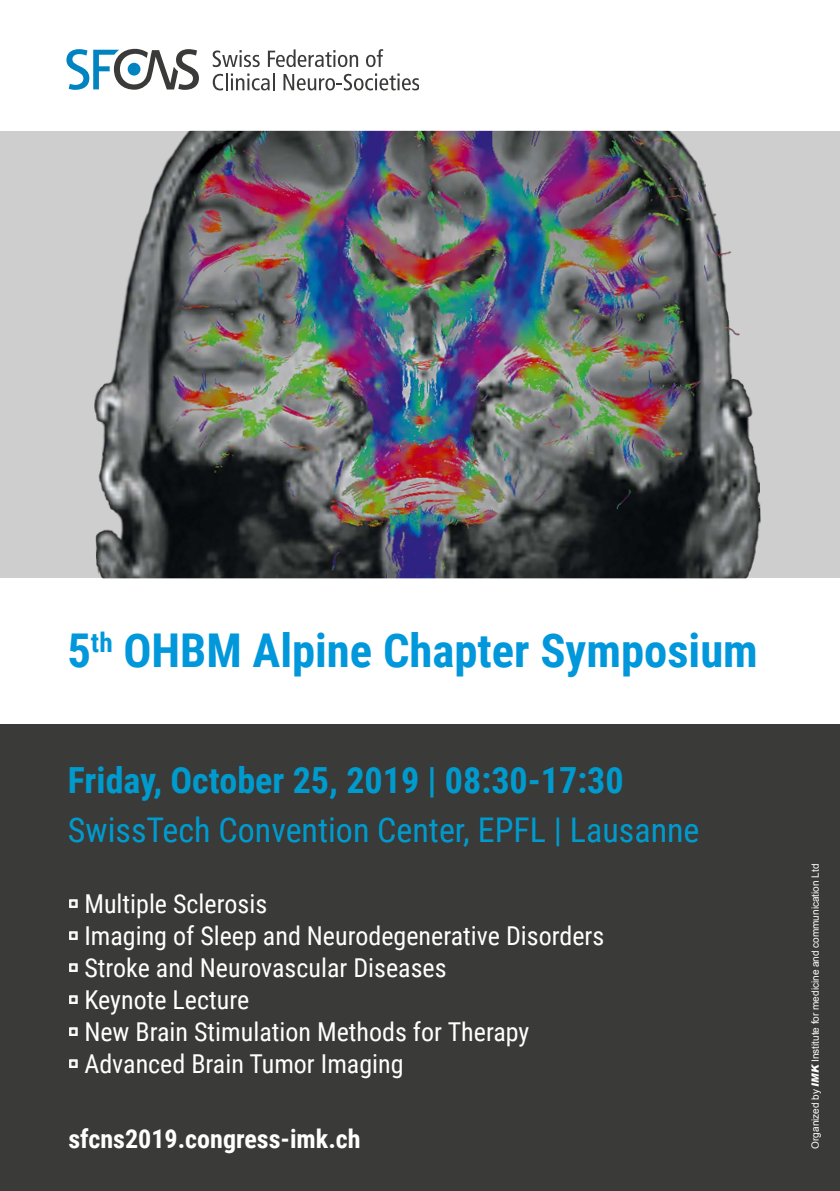
<style>
.page{position:relative;width:840px;height:1191px;background:#fff}
.page>*{position:absolute;margin:0;border:0;box-sizing:border-box;transform-origin:0 0}
.t1{font:700 46.6px "Roboto Condensed";color:#0098db}
.t2{font:700 36px "Roboto Condensed";color:#009bce}
.t3{font:34px "Roboto Condensed";color:#009bce}
.t4{font:26px/32px "Roboto Condensed";color:#fff}
.t5{font:700 26px "Roboto Condensed";color:#fff}
.t6{font:10px "Arial";color:#fff}
.s1{font-weight:900;font-style:italic}
</style>
<div class="page">
<div style="left:0;top:724px;width:839px;height:467px;background:#3a3a39"></div>
<svg style="left:67px;top:49px;width:132px;height:41px"></svg>
<div style="left:128px;top:63px;width:12px;height:13px;background:#0083c1;border-radius:50%"></div>
<svg style="left:212px;top:50px;width:47px;height:17px"></svg>
<svg style="left:268px;top:49px;width:90px;height:18px"></svg>
<svg style="left:366px;top:49px;width:17px;height:18px"></svg>
<svg style="left:213px;top:73px;width:61px;height:17px"></svg>
<svg style="left:283px;top:73px;width:135px;height:17px"></svg>
<div style="left:0;top:131px;width:839px;height:446px;background:#cecece"></div>
<img style="left:88px;top:131px;width:673px;height:447px">
<svg style="left:69px;top:899px;width:8px;height:8px"></svg>
<svg style="left:69px;top:931px;width:8px;height:8px"></svg>
<svg style="left:69px;top:963px;width:8px;height:8px"></svg>
<svg style="left:69px;top:995px;width:8px;height:8px"></svg>
<svg style="left:69px;top:1027px;width:8px;height:8px"></svg>
<svg style="left:69px;top:1059px;width:8px;height:8px"></svg>
<h1 class="t1" style="left:67px;top:618px;width:691px">5<sup>th</sup> OHBM Alpine Chapter Symposium</h1>
<h2 class="t2" style="left:68px;top:755px;width:557px">Friday, October 25, 2019 | 08:30-17:30</h2>
<h3 class="t3" style="left:68px;top:806px;width:632px">SwissTech Convention Center, EPFL | Lausanne</h3>
<p class="t4" style="left:84px;top:887px;width:521px">Multiple Sclerosis<br>Imaging of Sleep and Neurodegenerative Disorders<br>Stroke and Neurovascular Diseases<br>Keynote Lecture<br>New Brain Stimulation Methods for Therapy<br>Advanced Brain Tumor Imaging</p>
<p class="t5" style="left:68px;top:1121px;width:294px">sfcns2019.congress-imk.ch</p>
<p class="t6" style="left:808px;top:1148px;width:286px;rotate:-90deg">Organized by <span class="s1">IMK</span> Institute for medicine and communication Ltd</p>
</div>
